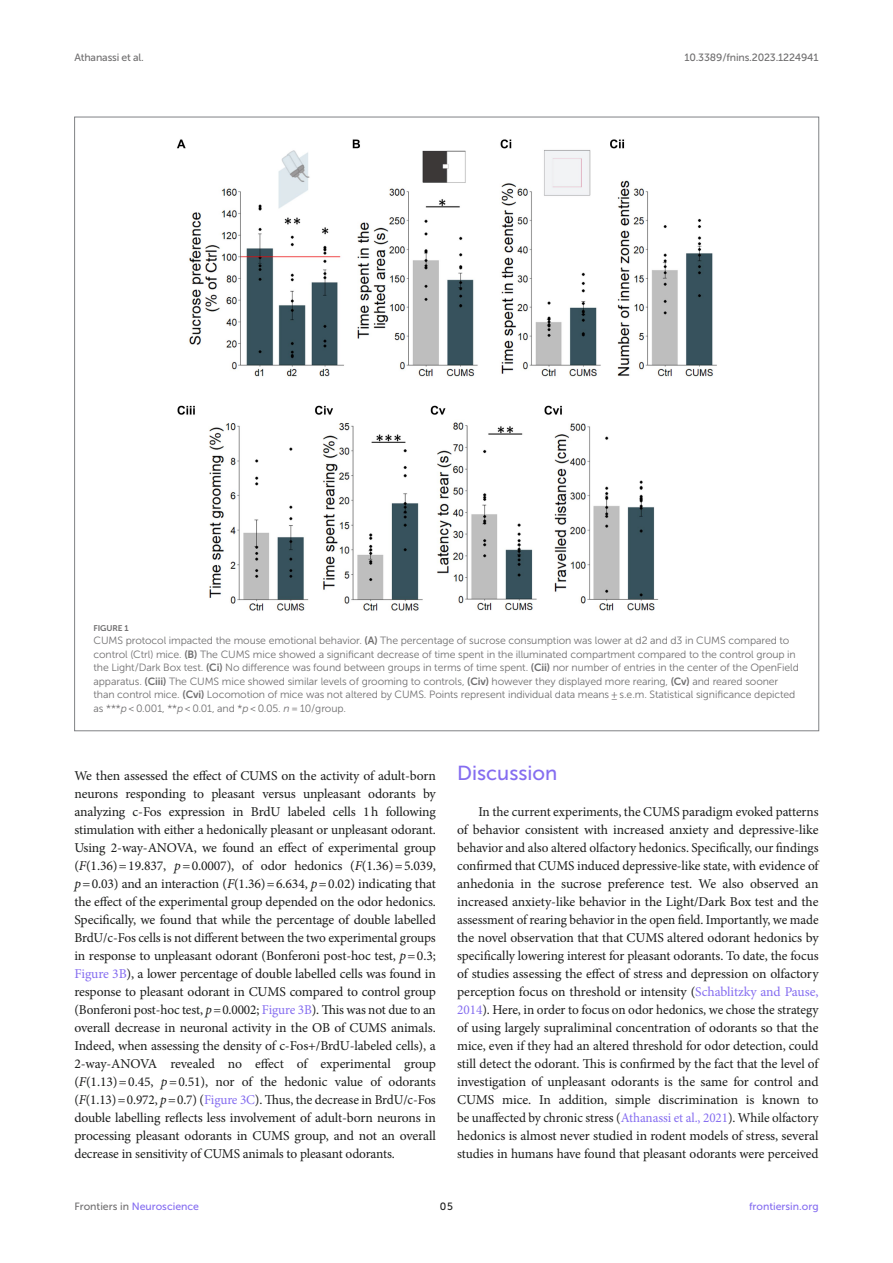
<style>
.page{position:relative;width:893px;height:1263px;background:#fff}
.page>*{position:absolute;margin:0;border:0;box-sizing:border-box;transform-origin:0 0}
.HEAD_1{font:20.25px "Museo Sans 500";color:#856df0}
.TEXT_FLUSH{font:13.5px/18px "Minion Pro";letter-spacing:-.01em;color:#1b1c1b;text-align:justify}
.FIG_LEG{font:10.5px/13.5px "Museo Sans 300";letter-spacing:-.01em;color:#706f70}
.t1{font:10.5px "Museo Sans 500";letter-spacing:-.015em;color:#706f70}
.t2{font:10.5px "Museo Sans 500";color:#856df0}
.t3{font:10.5px "Museo Sans 500";color:#1b1c1b}
.FIG_HD{font:8.25px "Museo Sans 700";letter-spacing:-.01em;color:#706f70}
.s1{font-family:"Museo Sans 700"}
.s2{font-style:italic}
.s3{color:#856df0}
.s4{color:#706f70}
</style>
<div class="page">
<img style="left:177px;top:139px;width:540px;height:472px">
<p class="t1" style="left:74px;top:51px;width:71px">Athanassi et al.</p>
<p class="t1" style="left:684px;top:51px;width:135px">10.3389/fnins.2023.1224941</p>
<p class="FIG_HD" style="left:94px;top:623px;width:37px">FIGURE 1</p>
<p class="FIG_LEG" style="left:94px;top:634px;width:707px">CUMS protocol impacted the mouse emotional behavior. <span class="s1">(A)</span> The percentage of sucrose consumption was lower at d2 and d3 in CUMS compared to control (Ctrl) mice. <span class="s1">(B)</span> The CUMS mice showed a significant decrease of time spent in the illuminated compartment compared to the control group in the Light/Dark Box test. <span class="s1">(Ci)</span> No difference was found between groups in terms of time spent. <span class="s1">(Cii)</span> nor number of entries in the center of the OpenField apparatus. <span class="s1">(Ciii)</span> The CUMS mice showed similar levels of grooming to controls, <span class="s1">(Civ)</span> however they displayed more rearing, <span class="s1">(Cv)</span> and reared sooner than control mice. <span class="s1">(Cvi)</span> Locomotion of mice was not altered by CUMS. Points represent individual data means ± s.e.m. Statistical significance depicted as ***<span class="s2">p</span> &lt; 0.001, **<span class="s2">p</span> &lt; 0.01, and *<span class="s2">p</span> &lt; 0.05. <span class="s2">n</span> = 10/group.</p>
<p class="TEXT_FLUSH" style="left:74px;top:767px;width:363px">We then assessed the effect of CUMS on the activity of adult-born neurons responding to pleasant versus unpleasant odorants by analyzing c-Fos expression in BrdU labeled cells 1h following stimulation with either a hedonically pleasant or unpleasant odorant.<br>Using 2-way-ANOVA, we found an effect of experimental group (<span class="s2">F</span>(1.36)=19.837, <span class="s2">p</span>=0.0007), of odor hedonics (<span class="s2">F</span>(1.36)=5.039, <span class="s2">p</span>=0.03) and an interaction (<span class="s2">F</span>(1.36)=6.634, <span class="s2">p</span>=0.02) indicating that the effect of the experimental group depended on the odor hedonics.<br>Specifically, we found that while the percentage of double labelled BrdU/c-Fos cells is not different between the two experimental groups in response to unpleasant odorant (Bonferoni post-hoc test, <span class="s2">p</span>=0.3; <span class="s3">Figure 3B</span>), a lower percentage of double labelled cells was found in response to pleasant odorant in CUMS compared to control group (Bonferoni post-hoc test, <span class="s2">p</span>=0.0002; <span class="s3">Figure 3B</span>). This was not due to an overall decrease in neuronal activity in the OB of CUMS animals.<br>Indeed, when assessing the density of c-Fos+/BrdU-labeled cells), a 2-way-ANOVA revealed no effect of experimental group (<span class="s2">F</span>(1.13)=0.45, <span class="s2">p</span>=0.51), nor of the hedonic value of odorants (<span class="s2">F</span>(1.13)=0.972, <span class="s2">p</span>=0.7) (<span class="s3">Figure 3C</span>). Thus, the decrease in BrdU/c-Fos double labelling reflects less involvement of adult-born neurons in processing pleasant odorants in CUMS group, and not an overall decrease in sensitivity of CUMS animals to pleasant odorants.</p>
<p class="HEAD_1" style="left:457px;top:762px;width:102px">Discussion</p>
<p class="TEXT_FLUSH" style="left:457px;top:803px;width:363px;text-indent:21px">In the current experiments, the CUMS paradigm evoked patterns of behavior consistent with increased anxiety and depressive-like behavior and also altered olfactory hedonics. Specifically, our findings confirmed that CUMS induced depressive-like state, with evidence of anhedonia in the sucrose preference test. We also observed an increased anxiety-like behavior in the Light/Dark Box test and the assessment of rearing behavior in the open field. Importantly, we made the novel observation that that CUMS altered odorant hedonics by specifically lowering interest for pleasant odorants. To date, the focus of studies assessing the effect of stress and depression on olfactory perception focus on threshold or intensity (<span class="s3">Schablitzky and Pause, 2014</span>). Here, in order to focus on odor hedonics, we chose the strategy of using largely supraliminal concentration of odorants so that the mice, even if they had an altered threshold for odor detection, could still detect the odorant. This is confirmed by the fact that the level of investigation of unpleasant odorants is the same for control and CUMS mice. In addition, simple discrimination is known to be unaffected by chronic stress (<span class="s3">Athanassi et al., 2021</span>). While olfactory hedonics is almost never studied in rodent models of stress, several studies in humans have found that pleasant odorants were perceived</p>
<p class="t2" style="left:74px;top:1200px;width:126px"><span class="s4">Frontiers in</span> Neuroscience</p>
<p class="t3" style="left:440px;top:1200px;width:14px">05</p>
<p class="t2" style="left:749px;top:1200px;width:71px">frontiersin.org</p>
</div>
